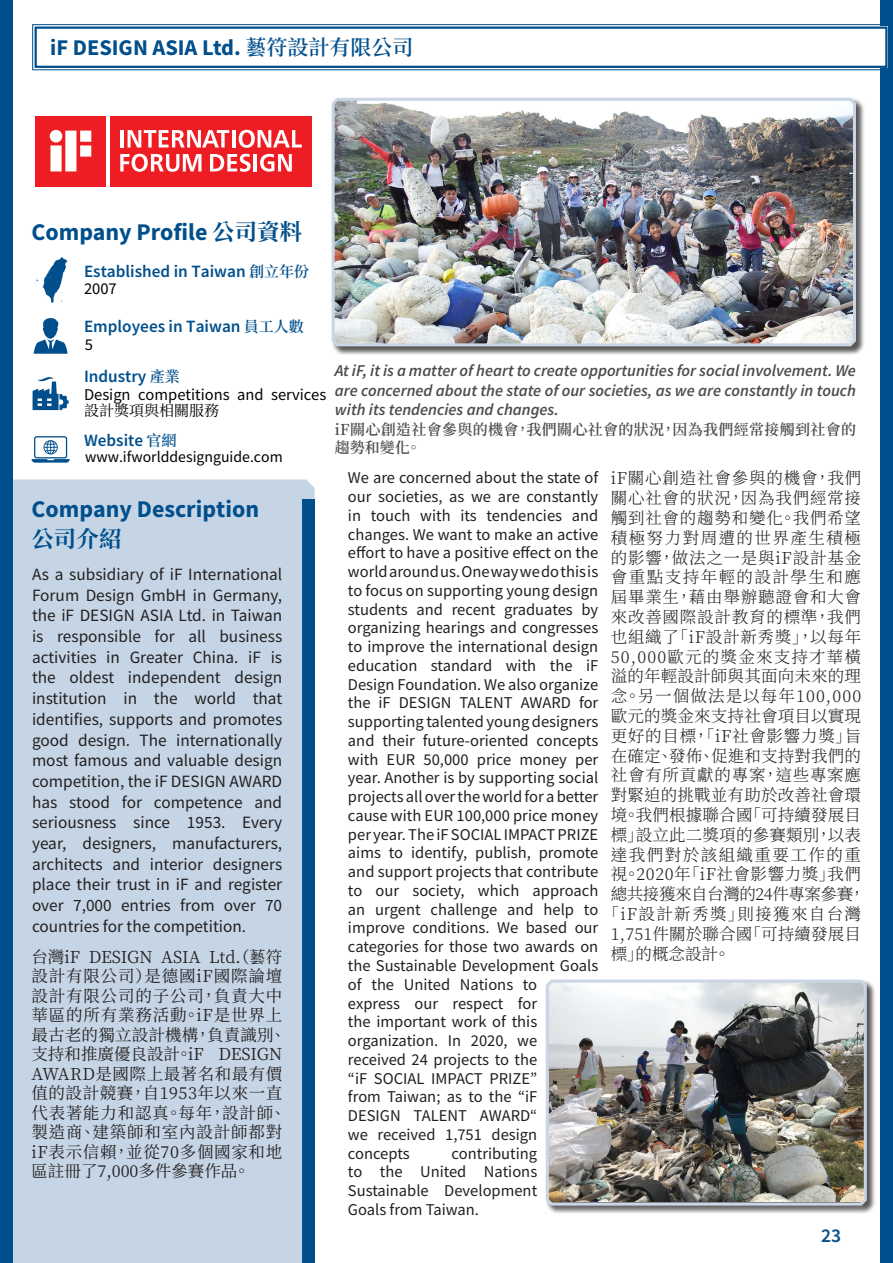
<style>
.page{position:relative;width:893px;height:1263px;background:#fff}
.page>*{position:absolute;margin:0;border:0;box-sizing:border-box;transform-origin:0 0}
.Einleitung{font:700 24px "Source Sans Pro";color:#004f8c}
.t1{font:700 22.5px "Source Sans Pro";color:#004f8c}
.Einleitung-2{font:700 22.5px "Source Han Serif TC";color:#004f8c}
.t2{font:600 19.5px "Source Sans Pro";color:#004f8c}
.Company_Description{font:17.25px/20.7px "Source Sans Pro";color:#231f20;text-align:justify}
.Einleitung-3{font:600 17.25px "Source Sans Pro";color:#004f8c}
.Main_Text_English{font:16.5px/18.8px "Source Sans Pro";color:#231f20}
.Company_Description-2{font:16.5px/19.5px "Source Han Serif TC";letter-spacing:.035em;color:#231f20}
.Main_Text_Chinese{font:300 16.5px "Source Han Serif TC";letter-spacing:.05em;color:#231f20}
.Teaser_Grey_English{font:italic 600 16.5px/19.5px "Source Sans Pro";color:#4b4c4d;text-align:justify}
.Main_Text_Chinese-2{font:300 16.5px "Source Han Serif TC";letter-spacing:.01em;color:#231f20}
.Main_Text_Chinese-3{font:300 16.5px "Source Han Serif TC";letter-spacing:.09em;color:#231f20}
.Einleitung-4{font:16.5px "Source Sans Pro";color:#040503}
.Main_Text_Chinese-4{font:300 16.5px "Source Han Serif TC";letter-spacing:.075em;color:#231f20}
.Main_Text_Chinese-5{font:300 16.5px "Source Han Serif TC";letter-spacing:-.025em;color:#231f20}
.Main_Text_Chinese-6{font:300 16.5px "Source Han Serif TC";letter-spacing:.08em;color:#231f20}
.Einleitung-5{font:16.5px "Source Sans Pro";color:#000}
.Einleitung-6{font:15.75px "Source Sans Pro";color:#000}
.Teaser_Grey_Chinese{font:600 15px/18px "Source Han Serif TC";letter-spacing:.02em;color:#4b4c4d}
.Einleitung-7{font:15px "Source Han Serif TC";color:#040503}
.s1{font-family:"Source Han Serif TC";font-weight:600;font-size:21px}
.s2{font-family:"Source Han Serif TC";font-size:22.5px}
.s3{font-family:"Source Han Serif TC";font-size:15px}
</style>
<div class="page">
<div style="left:880px;top:0;width:13px;height:1263px;background:#004f8c"></div>
<div style="left:0;top:479px;width:315px;height:784px;background:#c5d5e5"></div>
<div style="left:302px;top:500px;width:13px;height:763px;background:#004f8c"></div>
<div style="left:1px;top:0;width:12px;height:1263px;background:#004f8c"></div>
<svg style="left:35px;top:116px;width:277px;height:71px"></svg>
<svg style="left:32px;top:24px;width:856px;height:47px"></svg>
<div style="left:35px;top:27px;width:852px;height:41px;border:2px solid #004f8c"></div>
<div style="left:331px;top:98px;width:534px;height:257px;background:#231f20;opacity:.75"></div>
<img style="left:331px;top:97px;width:526px;height:251px">
<svg style="left:35px;top:257px;width:33px;height:46px"></svg>
<svg style="left:34px;top:318px;width:34px;height:36px"></svg>
<svg style="left:33px;top:377px;width:36px;height:33px"></svg>
<svg style="left:31px;top:436px;width:39px;height:27px"></svg>
<div style="left:546px;top:979px;width:330px;height:235px;background:#231f20;opacity:.75"></div>
<img style="left:545px;top:979px;width:323px;height:228px">
<p class="t1" style="left:50px;top:32px;width:365px">iF DESIGN ASIA Ltd. <span class="s1">藝符設計有限公司</span></p>
<p class="Einleitung" style="left:31px;top:215px;width:272px">Company Profile <span class="s2">公司資料</span></p>
<p class="Einleitung-3" style="left:84px;top:260px;width:226px">Established in Taiwan <span class="s3">創立年份</span></p>
<p class="Einleitung-5" style="left:84px;top:278px;width:34px">2007</p>
<p class="Einleitung-3" style="left:84px;top:315px;width:221px">Employees in Taiwan <span class="s3">員工人數</span></p>
<p class="Einleitung-5" style="left:85px;top:334px;width:10px">5</p>
<p class="Einleitung-3" style="left:84px;top:364px;width:97px">Industry <span class="s3">產業</span></p>
<p class="Einleitung-4" style="left:84px;top:383px;width:244px">Design competitions and services</p>
<p class="Einleitung-7" style="left:84px;top:402px;width:136px">設計獎項與相關服務</p>
<p class="Einleitung-3" style="left:84px;top:429px;width:94px">Website <span class="s3">官網</span></p>
<p class="Einleitung-6" style="left:85px;top:447px;width:199px">www.ifworlddesignguide.com</p>
<p class="Einleitung" style="left:31px;top:493px;width:229px">Company Description</p>
<p class="Einleitung-2" style="left:31px;top:526px;width:92px">公司介紹</p>
<p class="Company_Description" style="left:32px;top:564px;width:252px">As a subsidiary of iF International Forum Design GmbH in Germany, the iF DESIGN ASIA Ltd. in Taiwan is responsible for all business activities in Greater China. iF is the oldest independent design institution in the world that identifies, supports and promotes good design. The internationally most famous and valuable design competition, the iF DESIGN AWARD has stood for competence and seriousness since 1953. Every year, designers, manufacturers, architects and interior designers place their trust in iF and register over 7,000 entries from over 70 countries for the competition.</p>
<p class="Company_Description-2" style="left:31px;top:947px;width:256px">台灣iF DESIGN ASIA Ltd.（藝符設計有限公司）是德國iF國際論壇設計有限公司的子公司，負責大中華區的所有業務活動。iF是世界上最古老的獨立設計機構，負責識別、支持和推廣優良設計。iF DESIGN<br>AWARD是國際上最著名和最有價值的設計競賽，自1953年以來一直代表著能力和認真。每年，設計師、製造商、建築師和室內設計師都對iF表示信賴，並從70多個國家和地區註冊了7,000多件參賽作品。</p>
<p class="Teaser_Grey_English" style="left:335px;top:361px;width:523px">At iF, it is a matter of heart to create opportunities for social involvement. We are concerned about the state of our societies, as we are constantly in touch with its tendencies and changes.</p>
<p class="Teaser_Grey_Chinese" style="left:335px;top:421px;width:523px">iF關心創造社會參與的機會，我們關心社會的狀況，因為我們經常接觸到社會的趨勢和變化。</p>
<p class="Main_Text_Chinese" style="left:611px;top:469px;width:252px">iF關心創造社會參與的機會，我們</p>
<p class="Main_Text_Chinese" style="left:611px;top:489px;width:252px">關心社會的狀況，因為我們經常接</p>
<p class="Main_Text_Chinese" style="left:611px;top:509px;width:252px">觸到社會的趨勢和變化。我們希望</p>
<p class="Main_Text_Chinese-3" style="left:611px;top:528px;width:252px">積極努力對周遭的世界產生積極</p>
<p class="Main_Text_Chinese" style="left:611px;top:548px;width:252px">的影響，做法之一是與iF設計基金</p>
<p class="Main_Text_Chinese-3" style="left:611px;top:568px;width:252px">會重點支持年輕的設計學生和應</p>
<p class="Main_Text_Chinese" style="left:611px;top:588px;width:252px">屆畢業生，藉由舉辦聽證會和大會</p>
<p class="Main_Text_Chinese" style="left:611px;top:608px;width:252px">來改善國際設計教育的標準，我們</p>
<p class="Main_Text_Chinese" style="left:611px;top:627px;width:252px">也組織了「iF設計新秀獎」，以每年</p>
<p class="Main_Text_Chinese-4" style="left:611px;top:647px;width:252px">50,000歐元的獎金來支持才華橫</p>
<p class="Main_Text_Chinese-2" style="left:611px;top:667px;width:252px">溢的年輕設計師與其面向未來的理</p>
<p class="Main_Text_Chinese" style="left:611px;top:687px;width:252px">念。另一個做法是以每年100,000</p>
<p class="Main_Text_Chinese-2" style="left:611px;top:707px;width:252px">歐元的獎金來支持社會項目以實現</p>
<p class="Main_Text_Chinese" style="left:611px;top:726px;width:252px">更好的目標，「iF社會影響力獎」旨</p>
<p class="Main_Text_Chinese-2" style="left:611px;top:746px;width:252px">在確定、發佈、促進和支持對我們的</p>
<p class="Main_Text_Chinese" style="left:611px;top:766px;width:252px">社會有所貢獻的專案，這些專案應</p>
<p class="Main_Text_Chinese-2" style="left:611px;top:786px;width:252px">對緊迫的挑戰並有助於改善社會環</p>
<p class="Main_Text_Chinese-2" style="left:611px;top:806px;width:252px">境。我們根據聯合國「可持續發展目</p>
<p class="Main_Text_Chinese-2" style="left:611px;top:825px;width:252px">標」設立此二獎項的參賽類別，以表</p>
<p class="Main_Text_Chinese-3" style="left:611px;top:845px;width:252px">達我們對於該組織重要工作的重</p>
<p class="Main_Text_Chinese" style="left:611px;top:865px;width:252px">視。2020年「iF社會影響力獎」我們</p>
<p class="Main_Text_Chinese-5" style="left:611px;top:885px;width:256px">總共接獲來自台灣的24件專案參賽，</p>
<p class="Main_Text_Chinese-6" style="left:603px;top:905px;width:260px">「iF設計新秀獎」則接獲來自台灣</p>
<p class="Main_Text_Chinese-2" style="left:611px;top:924px;width:252px">1,751件關於聯合國「可持續發展目</p>
<p class="Main_Text_Chinese" style="left:611px;top:944px;width:121px">標」的概念設計。</p>
<p class="Main_Text_English" style="left:348px;top:468px;width:252px">We are concerned about the state of our societies, as we are constantly in touch with its tendencies and changes. We want to make an active effort to have a positive effect on the world around us. One way we do this is to focus on supporting young design students and recent graduates by organizing hearings and congresses to improve the international design education standard with the iF<br>Design Foundation. We also organize the iF DESIGN TALENT AWARD for supporting talented young designers and their future-oriented concepts with EUR 50,000 price money per year. Another is by supporting social projects all over the world for a better cause with EUR 100,000 price money per year. The iF SOCIAL IMPACT PRIZE aims to identify, publish, promote and support projects that contribute to our society, which approach an urgent challenge and help to improve conditions. We based our categories for those two awards on the Sustainable Development Goals of the United Nations to<br>express our respect for<br>the important work of this organization. In 2020, we received 24 projects to the<br>“iF SOCIAL IMPACT PRIZE”<br>from Taiwan; as to the “iF<br>DESIGN TALENT AWARD“<br>we received 1,751 design concepts</p>
<p class="Main_Text_English" style="left:348px;top:1143px;width:191px;text-align:justify;text-indent:104px">contributing to the United Nations Sustainable Development Goals from Taiwan.</p>
<p class="t2" style="left:821px;top:1223px;width:21px">23</p>
</div>
